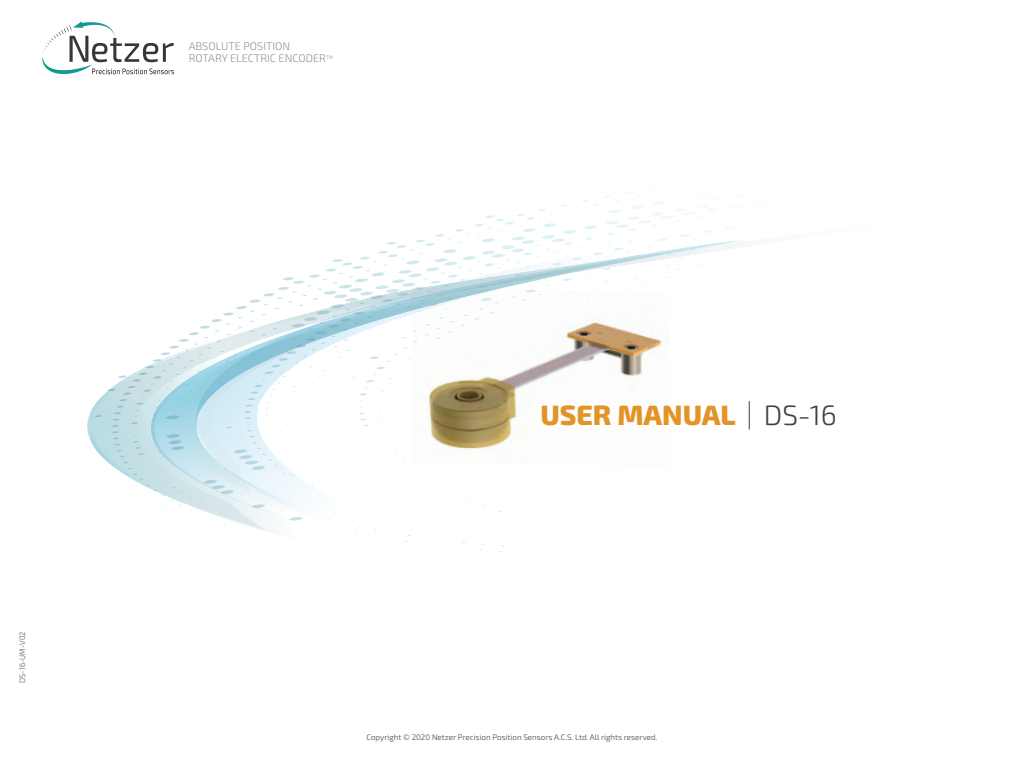
<style>
.page{position:relative;width:1024px;height:768px;background:#fff}
.page>*{position:absolute;margin:0;border:0;box-sizing:border-box;transform-origin:0 0}
.t1{font:800 28px "Exo 2";color:#e39426}
.t2{font:300 11px/12px "Exo 2";color:#939598}
.t3{font:300 8px "Exo 2";color:#414042}
.t4{font:300 8px "Exo 2";color:#58595b;scale:.95 1}
.s1{font-weight:300;color:#414042}
</style>
<div class="page">
<svg style="left:91px;top:346px;width:105px;height:165px"></svg>
<svg style="left:173px;top:332px;width:23px;height:161px;background:#c2e1ea"></svg>
<svg style="left:196px;top:204px;width:554px;height:349px"></svg>
<img style="left:412px;top:288px;width:258px;height:179px">
<svg style="left:749px;top:401px;width:1px;height:28px"></svg>
<svg style="left:42px;top:21px;width:132px;height:53px"></svg>
<p class="t4" style="left:18px;top:683px;width:56px;rotate:-90deg">DS-16-UM-V02</p>
<h2 class="t2" style="left:189px;top:41px;width:146px">ABSOLUTE POSITION<br>ROTARY ELECTRIC ENCODER<sup>TM</sup></h2>
<h1 class="t1" style="left:540px;top:398px;width:298px">USER MANUAL <span class="s1">DS-16</span></h1>
<p class="t3" style="left:367px;top:733px;width:292px">Copyright © 2020 Netzer Precision Position Sensors A.C.S. Ltd. All rights reserved.</p>
</div>
